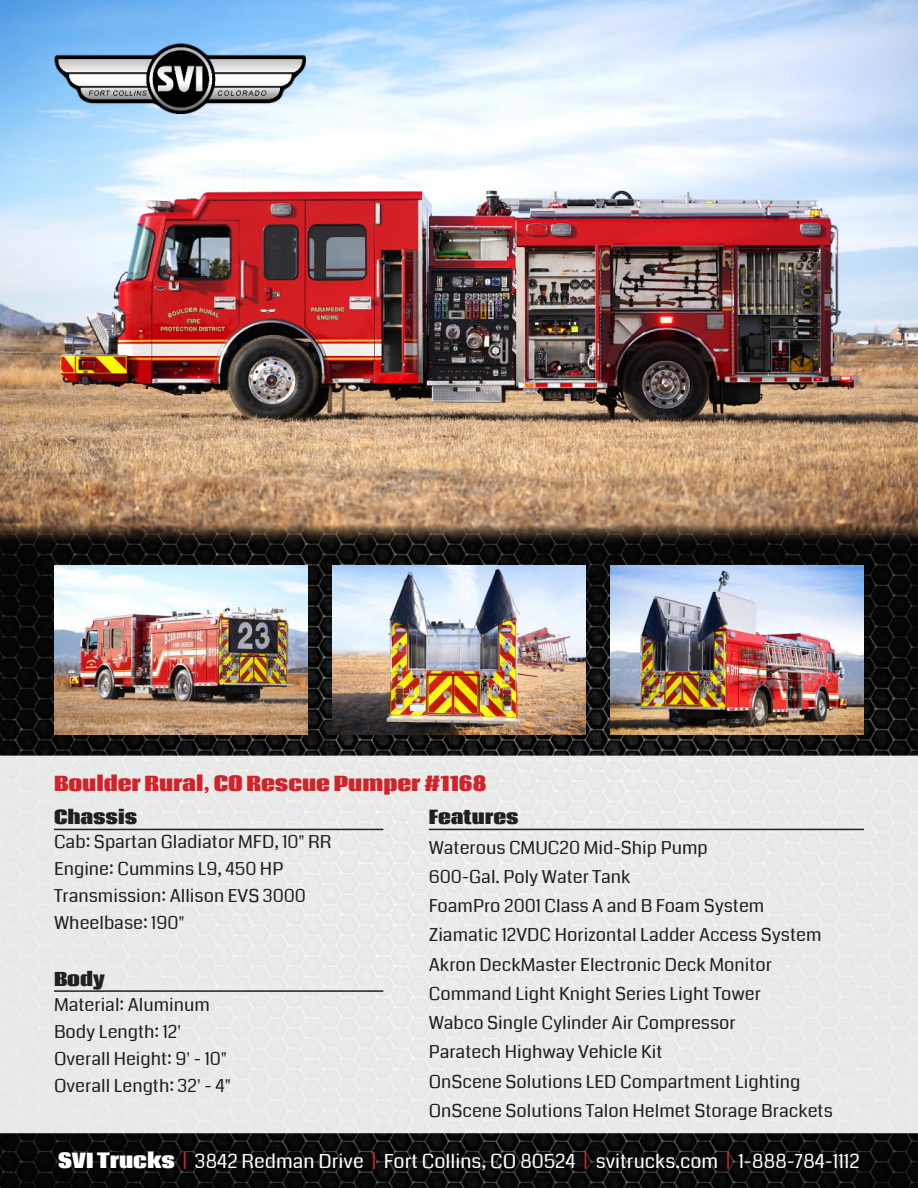
<style>
.page{position:relative;width:918px;height:1188px;background:#fff}
.page>*{position:absolute;margin:0;border:0;box-sizing:border-box;transform-origin:0 0}
.t1{font:19.5px "Coda";color:#fff}
.t2{font:800 19.5px "Coda";color:#d1232a}
.t3{font:18px/29.2px "Coda";color:#231f20}
.t4{font:800 18px "Coda";color:#231f20}
.s1{font-weight:800}
.s2{color:#d1232a}
</style>
<div class="page">
<img style="left:0;top:544px;width:918px;height:644px">
<hr style="left:54px;top:829px;width:329px;height:1px;background:#231f20">
<hr style="left:54px;top:990px;width:329px;height:2px;background:#231f20">
<hr style="left:429px;top:829px;width:435px;height:1px;background:#231f20">
<img style="left:610px;top:565px;width:254px;height:169px">
<img style="left:0;top:0;width:918px;height:544px">
<img style="left:54px;top:43px;width:252px;height:70px">
<img style="left:332px;top:565px;width:254px;height:169px">
<img style="left:54px;top:565px;width:254px;height:169px">
<p class="t2" style="left:54px;top:775px;width:434px">Boulder Rural, CO Rescue Pumper #1168</p>
<p class="t4" style="left:54px;top:808px;width:85px">Chassis</p>
<p class="t3" style="left:54px;top:829px;width:279px;line-height:27px">Cab: Spartan Gladiator MFD, 10" RR<br>Engine: Cummins L9, 450 HP<br>Transmission: Allison EVS 3000<br>Wheelbase: 190"</p>
<p class="t4" style="left:54px;top:971px;width:52px">Body</p>
<p class="t3" style="left:54px;top:991px;width:178px;line-height:27px">Material: Aluminum<br>Body Length: 12'<br>Overall Height: 9' - 10"<br>Overall Length: 32' - 4"</p>
<p class="t4" style="left:429px;top:808px;width:91px">Features</p>
<p class="t3" style="left:429px;top:833px;width:406px">Waterous CMUC20 Mid-Ship Pump<br>600-Gal. Poly Water Tank<br>FoamPro 2001 Class A and B Foam System Ziamatic 12VDC Horizontal Ladder Access System Akron DeckMaster Electronic Deck Monitor Command Light Knight Series Light Tower<br>Wabco Single Cylinder Air Compressor<br>Paratech Highway Vehicle Kit<br>OnScene Solutions LED Compartment Lighting OnScene Solutions Talon Helmet Storage Brackets</p>
<p class="t1" style="left:58px;top:1152px;width:803px"><span class="s1">SVI Trucks</span> <span class="s2">|</span> 3842 Redman Drive <span class="s2">|</span> Fort Collins, CO 80524 <span class="s2">|</span> svitrucks.com <span class="s2">|</span> 1-888-784-1112</p>
</div>
